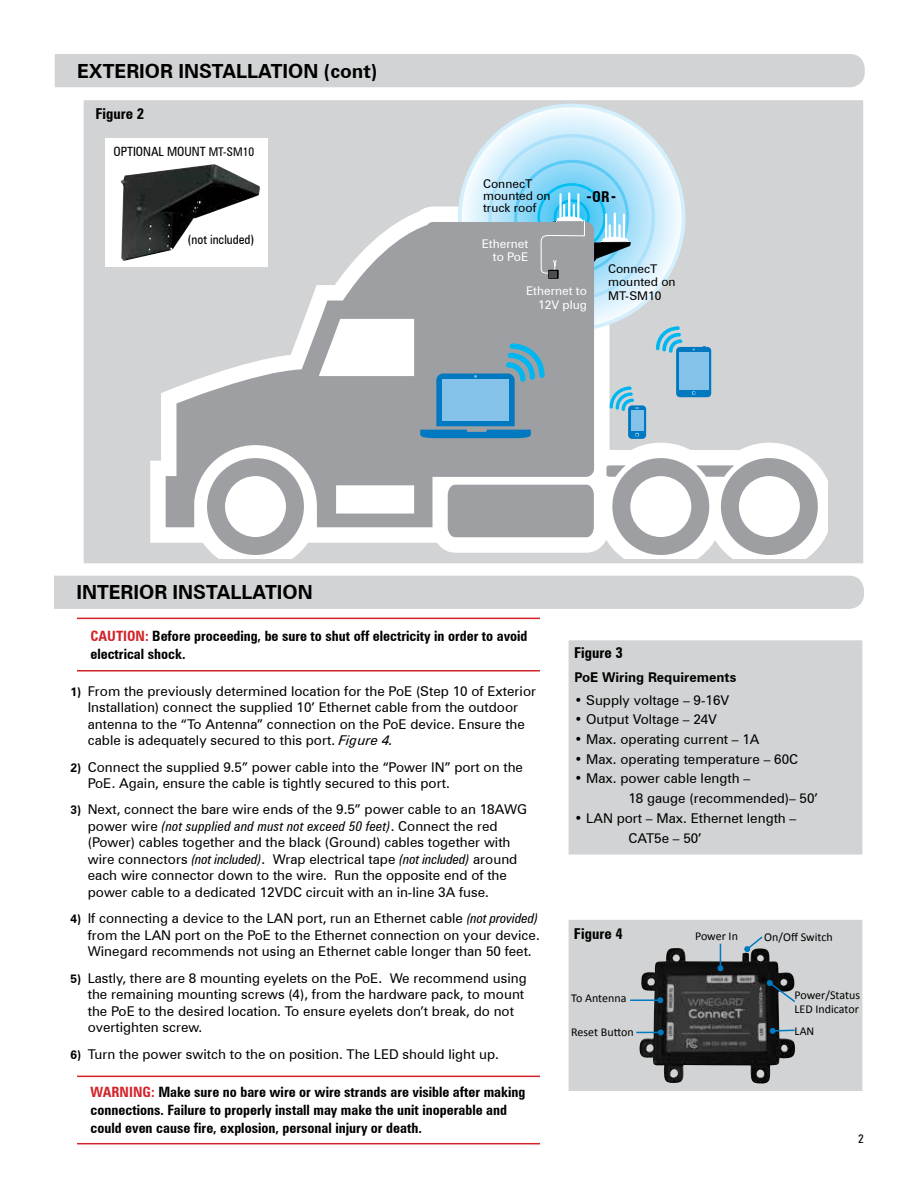
<style>
.page{position:relative;width:918px;height:1188px;background:#fff}
.page>*{position:absolute;margin:0;border:0;box-sizing:border-box;transform-origin:0 0}
.t1{font:700 19.5px "Zurich BT";color:#000}
.t2{font:700 condensed 15px "Zurich BT";color:#000}
.t3{font:700 condensed 14.25px/18px "Zurich BT";color:#000}
.t4{font:13.5px/16.5px "Zurich BT";color:#000}
.t5{font:700 13.5px "Zurich BT";color:#000}
.t6{font:condensed 12.75px "Zurich BT";color:#000}
.t7{font:12px/13.5px "Calibri";color:#000}
.t8{font:12px/13.5px "Zurich BT";color:#000}
.t9{font:12px/13.5px "Zurich BT";color:#fff;text-align:right}
.t10{font:condensed 12px "Zurich BT";color:#000}
.s1{font-size:12px}
.s2{font-stretch:normal}
.s3{color:#d2232a}
.s4{font-weight:700;font-size:12px}
.s5{font-style:italic}
.s6{font-style:italic;font-stretch:condensed}
</style>
<div class="page">
<div style="left:54px;top:576px;width:810px;height:33px;background:#d1d3d4"></div>
<div style="left:55px;top:54px;width:810px;height:33px;background:#d1d3d4"></div>
<div style="left:82px;top:99px;width:783px;height:466px;background:#d1d3d4;border:2px solid #fff"></div>
<div style="left:567px;top:639px;width:297px;height:217px;background:#d1d3d4;border:2px solid #fff"></div>
<div style="left:567px;top:918px;width:297px;height:175px;background:#d1d3d4;border:2px solid #fff"></div>
<img style="left:639px;top:948px;width:156px;height:136px">
<svg style="left:636px;top:1029px;width:28px;height:7px"></svg>
<svg style="left:769px;top:1027px;width:26px;height:7px"></svg>
<hr style="left:630px;top:999px;width:30px;height:2px;background:#0079c1">
<svg style="left:657px;top:997px;width:7px;height:7px"></svg>
<svg style="left:717px;top:944px;width:7px;height:28px"></svg>
<svg style="left:766px;top:980px;width:29px;height:24px"></svg>
<svg style="left:744px;top:936px;width:20px;height:17px"></svg>
<div style="left:105px;top:138px;width:163px;height:128px;background:#fff"></div>
<img style="left:121px;top:164px;width:139px;height:97px">
<svg style="left:150px;top:207px;width:308px;height:336px"></svg>
<svg style="left:460px;top:105px;width:224px;height:224px;background:#c5eafb"></svg>
<div style="left:537px;top:183px;width:69px;height:69px;border:3px solid #00c0f3;border-radius:50%"></div>
<svg style="left:166px;top:222px;width:428px;height:305px"></svg>
<svg style="left:192px;top:303px;width:635px;height:255px"></svg>
<svg style="left:548px;top:270px;width:11px;height:9px"></svg>
<svg style="left:540px;top:192px;width:91px;height:85px;background:#87b7ca"></svg>
<hr style="left:77px;top:1076px;width:463px;height:1px;background:#d2232a">
<hr style="left:77px;top:1143px;width:463px;height:1px;background:#d2232a">
<hr style="left:77px;top:618px;width:463px;height:1px;background:#d2232a">
<hr style="left:77px;top:670px;width:463px;height:2px;background:#d2232a">
<h1 class="t1" style="left:77px;top:59px;width:302px">EXTERIOR INSTALLATION (cont)</h1>
<p class="t2" style="left:95px;top:104px;width:50px">Figure 2</p>
<p class="t6" style="left:113px;top:144px;width:142px">OPTIONAL MOUNT <span class="s1">MT-SM10</span></p>
<p class="t6" style="left:188px;top:232px;width:68px">(not included)</p>
<h1 class="t1" style="left:76px;top:581px;width:238px">INTERIOR INSTALLATION</h1>
<p class="t8" style="left:483px;top:178px;width:69px;line-height:12px">ConnecT mounted on truck roof</p>
<p class="t9" style="left:482px;top:236px;width:48px">Ethernet to PoE</p>
<p class="t2" style="left:586px;top:188px;width:31px"><span class="s2">-</span>OR-</p>
<p class="t9" style="left:526px;top:284px;width:62px">Ethernet to<br>12V plug</p>
<p class="t8" style="left:608px;top:261px;width:69px">ConnecT mounted on<br>MT-SM10</p>
<p class="t3" style="left:90px;top:627px;width:439px"><span class="s3">CAUTION:</span> Before proceeding, be sure to shut off electricity in order to avoid electrical shock.</p>
<p class="t4" style="left:88px;top:682px;width:450px;text-indent:-17px"><span class="s4">1)</span> From the previously determined location for the PoE (Step 10 of Exterior Installation) connect the supplied 10’ Ethernet cable from the outdoor antenna to the “To Antenna” connection on the PoE device. Ensure the cable is adequately secured to this port. <span class="s5">Figure 4.</span></p>
<p class="t4" style="left:88px;top:758px;width:437px;text-indent:-17px"><span class="s4">2)</span> Connect the supplied 9.5” power cable into the “Power IN” port on the<br>PoE. Again, ensure the cable is tightly secured to this port.</p>
<p class="t4" style="left:88px;top:801px;width:441px;text-indent:-17px"><span class="s4">3)</span> Next, connect the bare wire ends of the 9.5” power cable to an 18AWG power wire <span class="s6">(not supplied and must not exceed 50 feet)</span>. Connect the red (Power) cables together and the black (Ground) cables together with wire connectors <span class="s6">(not included)</span>. Wrap electrical tape <span class="s6">(not included)</span> around each wire connector down to the wire. Run the opposite end of the power cable to a dedicated 12VDC circuit with an in-line 3A fuse.</p>
<p class="t4" style="left:88px;top:910px;width:454px;text-indent:-17px"><span class="s4">4)</span> If connecting a device to the LAN port, run an Ethernet cable <span class="s6">(not provided) </span>from the LAN port on the PoE to the Ethernet connection on your device.<br>Winegard recommends not using an Ethernet cable longer than 50 feet.</p>
<p class="t4" style="left:88px;top:970px;width:440px;text-indent:-17px"><span class="s4">5)</span> Lastly, there are 8 mounting eyelets on the PoE. We recommend using the remaining mounting screws (4), from the hardware pack, to mount the PoE to the desired location. To ensure eyelets don’t break, do not overtighten screw.</p>
<p class="t4" style="left:70px;top:1046px;width:430px"><span class="s4">6)</span> Turn the power switch to the on position. The LED should light up.</p>
<p class="t3" style="left:91px;top:1083px;width:436px"><span class="s3">WARNING:</span> Make sure no bare wire or wire strands are visible after making connections. Failure to properly install may make the unit inoperable and could even cause fire, explosion, personal injury or death.</p>
<p class="t2" style="left:574px;top:644px;width:50px">Figure 3</p>
<p class="t5" style="left:574px;top:669px;width:164px">PoE Wiring Requirements</p>
<p class="t4" style="left:574px;top:691px;width:156px">• Supply voltage – 9-16V</p>
<p class="t4" style="left:574px;top:711px;width:144px">• Output Voltage – 24V</p>
<p class="t4" style="left:574px;top:731px;width:187px">• Max. operating current – 1A</p>
<p class="t4" style="left:574px;top:751px;width:225px">• Max. operating temperature – 60C</p>
<p class="t4" style="left:628px;top:769px;width:191px;line-height:19.6px;text-indent:-54px">• Max. power cable length –<br>18 gauge (recommended)– 50’</p>
<p class="t4" style="left:628px;top:808px;width:169px;line-height:19.6px;text-indent:-54px">• LAN port – Max. Ethernet length –<br>CAT5e – 50’</p>
<p class="t2" style="left:574px;top:925px;width:50px">Figure 4</p>
<p class="t7" style="left:695px;top:929px;width:44px">Power In</p>
<p class="t7" style="left:571px;top:991px;width:57px">To Antenna</p>
<p class="t7" style="left:764px;top:930px;width:70px">On/Off Switch</p>
<p class="t7" style="left:795px;top:989px;width:67px">Power/Status<br>LED Indicator</p>
<p class="t7" style="left:571px;top:1025px;width:64px">Reset Button</p>
<p class="t7" style="left:795px;top:1024px;width:21px">LAN</p>
<p class="t10" style="left:858px;top:1132px;width:7px">2</p>
</div>
